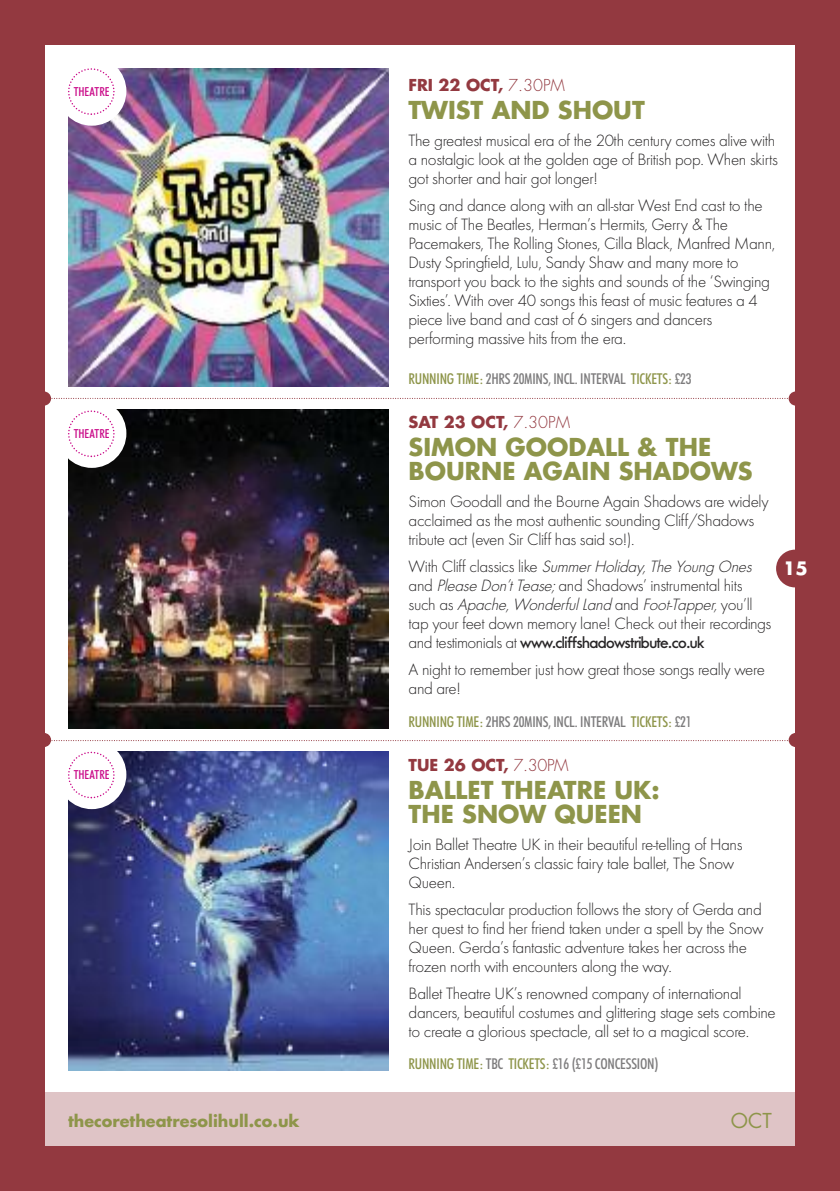
<style>
.page{position:relative;width:840px;height:1191px;background:#fff}
.page>*{position:absolute;margin:0;border:0;box-sizing:border-box;transform-origin:0 0}
.t1{font:700 24px/24px "Futura";color:#8e954a}
.t2{font:20px "Futura";color:#8e954a}
.t3{font:700 18px "Futura";color:#fff}
.t4{font:300 17px/19px "Futura T";letter-spacing:-.02em;color:#272526}
.t5{font:500 17px "Futura No 2 D";letter-spacing:-.03em;color:#272526}
.t6{font:700 16px "Futura";color:#933940}
.t7{font:700 16px "Futura";color:#8e954a}
.t8{font:500 condensed 15px "Futura BT";letter-spacing:-.015em;color:#7d7c7d}
.t9{font:500 condensed 12.4px "Futura BT";color:#ca0b89}
.s1{font-weight:300}
.s2{color:#8e954a}
.s3{font-style:italic}
.s4{font-family:"Futura T";font-weight:300}
</style>
<div class="page">
<div style="left:0;top:0;width:839px;height:1191px;background:#933940"></div>
<div style="left:45px;top:45px;width:749px;height:1056px;background:#fff"></div>
<img style="left:68px;top:410px;width:320px;height:318px">
<img style="left:68px;top:751px;width:320px;height:319px">
<div style="left:45px;top:1092px;width:749px;height:53px;background:#dfc4c6"></div>
<img style="left:68px;top:68px;width:320px;height:319px">
<svg style="left:51px;top:398px;width:737px;height:1px"></svg>
<div style="left:57px;top:57px;width:69px;height:69px;background:#fff;border-radius:50%"></div>
<svg style="left:68px;top:68px;width:47px;height:47px"></svg>
<div style="left:57px;top:399px;width:69px;height:69px;background:#fff;border-radius:50%"></div>
<svg style="left:68px;top:410px;width:47px;height:48px"></svg>
<div style="left:57px;top:740px;width:69px;height:69px;background:#fff;border-radius:50%"></div>
<svg style="left:68px;top:751px;width:47px;height:48px"></svg>
<div style="left:788px;top:391px;width:14px;height:14px;background:#933940;border-radius:50%"></div>
<div style="left:788px;top:733px;width:14px;height:14px;background:#933940;border-radius:50%"></div>
<svg style="left:51px;top:740px;width:738px;height:1px"></svg>
<div style="left:775px;top:549px;width:38px;height:38px;background:#933940;border-radius:50%"></div>
<div style="left:37px;top:391px;width:14px;height:14px;background:#933940;border-radius:50%"></div>
<div style="left:37px;top:733px;width:14px;height:14px;background:#933940;border-radius:50%"></div>
<p class="t9" style="left:74px;top:86px;width:37px">THEATRE</p>
<p class="t9" style="left:74px;top:428px;width:37px">THEATRE</p>
<p class="t9" style="left:74px;top:769px;width:37px">THEATRE</p>
<p class="t6" style="left:408px;top:78px;width:158px">FRI 22 OCT, <span class="s1">7.30PM</span></p>
<h1 class="t1" style="left:408px;top:100px;width:238px">TWIST AND SHOUT</h1>
<p class="t4" style="left:408px;top:131px;width:371px">The greatest musical era of the 20th century comes alive with a nostalgic look at the golden age of British pop. When skirts got shorter and hair got longer!</p>
<p class="t4" style="left:408px;top:196px;width:368px">Sing and dance along with an all-star West End cast to the music of The Beatles, Herman’s Hermits, Gerry &amp; The Pacemakers, The Rolling Stones, Cilla Black, Manfred Mann, Dusty Springfield, Lulu, Sandy Shaw and many more to transport you back to the sights and sounds of the ‘Swinging Sixties’. With over 40 songs this feast of music features a 4 piece live band and cast of 6 singers and dancers performing massive hits from the era.</p>
<p class="t8" style="left:408px;top:373px;width:284px"><span class="s2">RUNNING TIME:</span> 2HRS 20MINS, INCL. INTERVAL <span class="s2">TICKETS:</span> £23</p>
<p class="t6" style="left:408px;top:415px;width:163px">SAT 23 OCT, <span class="s1">7.30PM</span></p>
<h1 class="t1" style="left:408px;top:437px;width:345px">SIMON GOODALL &amp; THE<br>BOURNE AGAIN SHADOWS</h1>
<p class="t4" style="left:408px;top:492px;width:361px">Simon Goodall and the Bourne Again Shadows are widely acclaimed as the most authentic sounding Cliff/Shadows tribute act (even Sir Cliff has said so!).</p>
<p class="t4" style="left:408px;top:557px;width:364px">With Cliff classics like <span class="s3">SummerHoliday,TheYoung Ones </span>and <span class="s3">PleaseDon’tTease;</span>and Shadows’ instrumental hits such as <span class="s3">Apache, Wonderful Land</span> and <span class="s3">Foot-Tapper,</span> you’ll tap your feet down memory lane! Check out their recordings</p>
<p class="t5" style="left:408px;top:632px;width:297px"><span class="s4">and testimonials at</span> www.cliffshadowstribute.co.uk</p>
<p class="t4" style="left:408px;top:660px;width:357px">A night to remember just how great those songs really were and are!</p>
<p class="t8" style="left:408px;top:715px;width:284px"><span class="s2">RUNNING TIME:</span> 2HRS 20MINS, INCL. INTERVAL <span class="s2">TICKETS:</span> £21</p>
<p class="t6" style="left:408px;top:757px;width:161px">TUE 26 OCT, <span class="s1">7.30PM</span></p>
<h1 class="t1" style="left:408px;top:779px;width:252px">BALLET THEATRE UK:<br>THE SNOW QUEEN</h1>
<p class="t4" style="left:408px;top:834px;width:335px">Join Ballet Theatre UK in their beautiful re-telling of Hans<br>Christian Andersen’s classic fairy tale ballet, The Snow<br>Queen.</p>
<p class="t4" style="left:408px;top:899px;width:356px">This spectacular production follows the story of Gerda and her quest to find her friend taken under a spell by the Snow Queen. Gerda’s fantastic adventure takes her across the frozen north with encounters along the way.</p>
<p class="t4" style="left:408px;top:983px;width:368px">Ballet Theatre UK’s renowned company of international dancers, beautiful costumes and glittering stage sets combine to create a glorious spectacle, all set to a magical score.</p>
<p class="t8" style="left:408px;top:1057px;width:251px"><span class="s2">RUNNING TIME:</span> TBC <span class="s2">TICKETS:</span> £16 (£15 CONCESSION)</p>
<p class="t3" style="left:782px;top:560px;width:26px">15</p>
<p class="t7" style="left:68px;top:1113px;width:233px">thecoretheatresolihull.co.uk</p>
<p class="t2" style="left:730px;top:1111px;width:42px">OCT</p>
</div>
